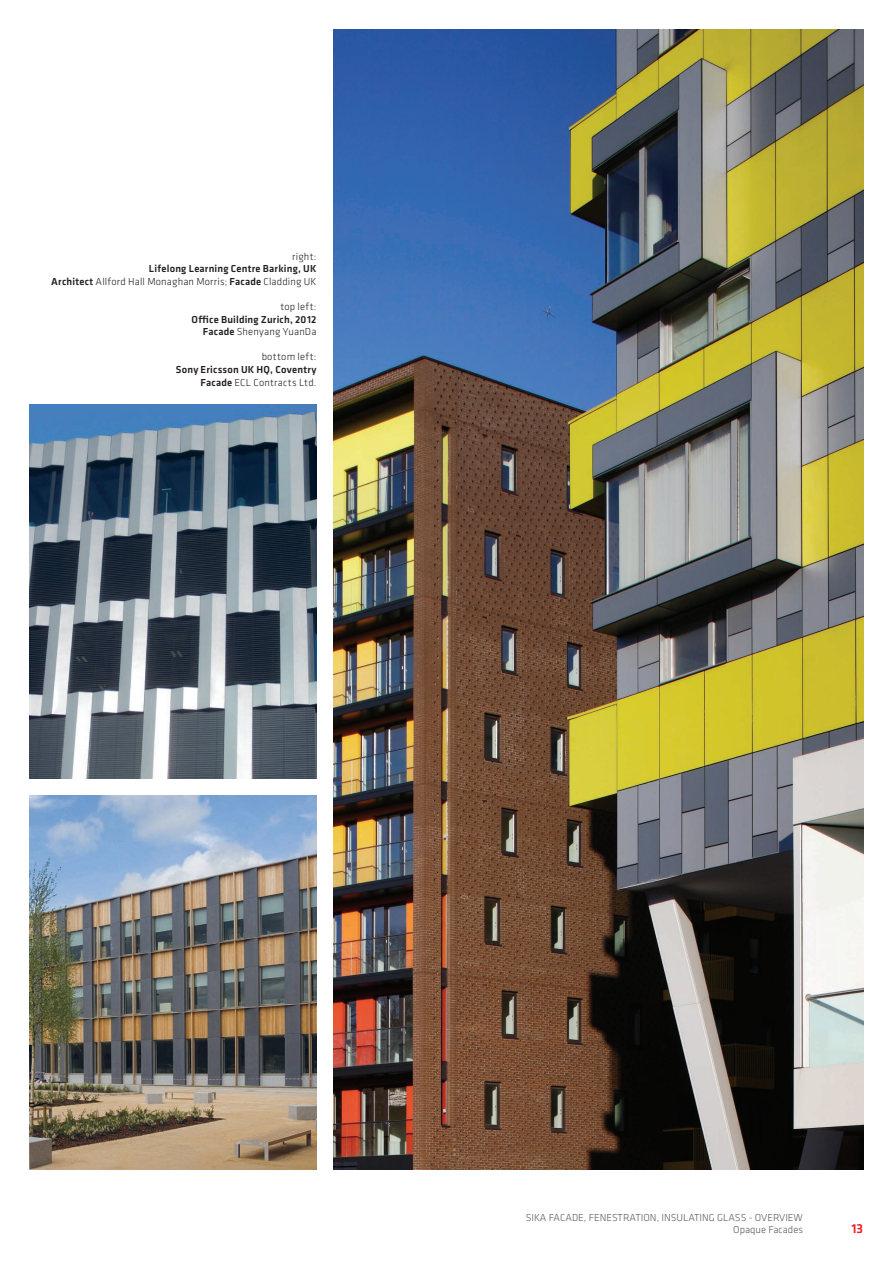
<style>
.page{position:relative;width:893px;height:1263px;background:#fff}
.page>*{position:absolute;margin:0;border:0;box-sizing:border-box;transform-origin:0 0}
.t1{font:500 13.5px "Klavika";color:#ee1d23}
.t2{font:500 10.5px/12.6px "Klavika";letter-spacing:.02em;color:#231f20;text-align:right}
.t3{font:300 10.5px/12.6px "Klavika";color:#57585a;text-align:right}
.t4{font:300 10.5px "Klavika";letter-spacing:.025em;color:#231f20}
.s1{font-weight:300}
</style>
<div class="page">
<img style="left:333px;top:30px;width:530px;height:1139px">
<img style="left:30px;top:404px;width:286px;height:374px">
<img style="left:30px;top:795px;width:286px;height:374px">
<p class="t4" style="left:292px;top:250px;width:26px">right:</p>
<p class="t2" style="left:51px;top:262px;width:267px">Lifelong Learning Centre Barking, UK<br>Architect <span class="s1">Allford Hall Monaghan Morris;</span> Facade <span class="s1">Cladding UK</span></p>
<p class="t4" style="left:280px;top:300px;width:38px">top left:</p>
<p class="t2" style="left:192px;top:313px;width:126px">Office Building Zurich, 2012<br>Facade <span class="s1">Shenyang YuanDa</span></p>
<p class="t4" style="left:262px;top:351px;width:56px">bottom left:</p>
<p class="t2" style="left:176px;top:363px;width:142px">Sony Ericsson UK HQ, Coventry<br>Facade <span class="s1">ECL Contracts Ltd.</span></p>
<p class="t3" style="left:526px;top:1211px;width:279px">SIKA FACADE, FENESTRATION, INSULATING GLASS - OVERVIEW<br>Opaque Facades</p>
<p class="t1" style="left:851px;top:1219px;width:13px">13</p>
</div>
